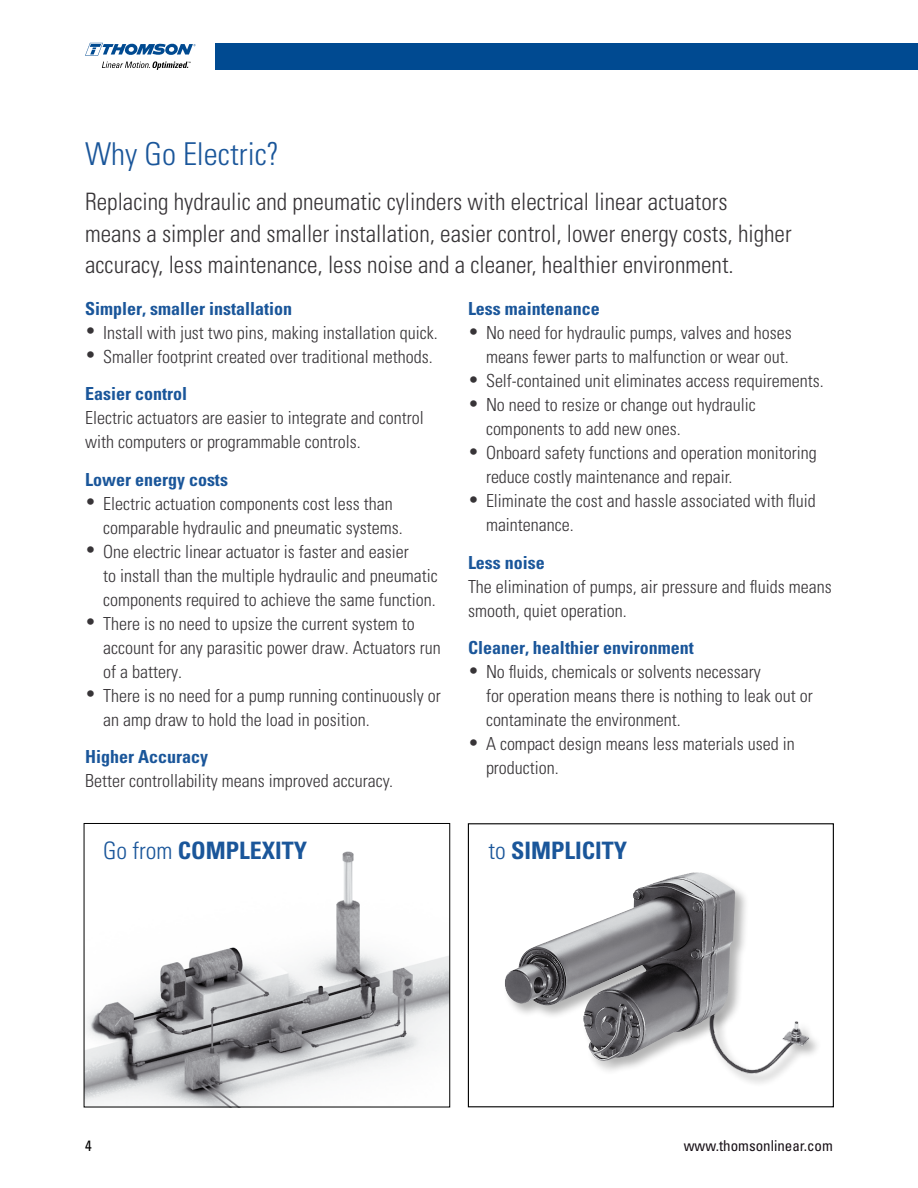
<style>
.page{position:relative;width:918px;height:1188px;background:#fff}
.page>*{position:absolute;margin:0;border:0;box-sizing:border-box;transform-origin:0 0}
.t1{font:300 condensed 31.5px "Univers";color:#1a569a}
.t2{font:300 condensed 24px/31.5px "Univers";color:#373437}
.t3{font:700 condensed 24px "Univers";color:#1a569a}
.t4{font:300 condensed 18px/24px "Univers";color:#373437}
.t5{font:700 condensed 18px "Univers";color:#1a569a}
.t6{font:condensed 15px "Univers";color:#171016}
.t7{font:condensed 15px "Univers";color:#000}
.s1{font-weight:300}
</style>
<div class="page">
<div style="left:468px;top:823px;width:366px;height:284px;border:1px solid #000"></div>
<img style="left:86px;top:851px;width:362px;height:254px">
<div style="left:84px;top:823px;width:366px;height:284px;border:1px solid #000"></div>
<div style="left:708px;top:1008px;width:114px;height:79px;background:#000;opacity:.3"></div>
<img style="left:708px;top:1009px;width:114px;height:68px">
<div style="left:503px;top:871px;width:247px;height:204px;background:#000;opacity:.3"></div>
<img style="left:504px;top:872px;width:231px;height:190px">
<div style="left:216px;top:43px;width:702px;height:27px;background:#004a91"></div>
<svg style="left:85px;top:43px;width:111px;height:27px"></svg>
<h1 class="t1" style="left:85px;top:135px;width:196px">Why Go Electric?</h1>
<p class="t2" style="left:85px;top:186px;width:708px">Replacing hydraulic and pneumatic cylinders with electrical linear actuators<br>means a simpler and smaller installation, easier control, lower energy costs, higher accuracy, less maintenance, less noise and a cleaner, healthier environment.</p>
<p class="t5" style="left:468px;top:298px;width:133px">Less maintenance</p>
<p class="t4" style="left:468px;top:321px;width:325px;text-align:right">• No need for hydraulic pumps, valves and hoses means fewer parts to malfunction or wear out.</p>
<p class="t4" style="left:468px;top:369px;width:357px">• Self-contained unit eliminates access requirements.</p>
<p class="t4" style="left:486px;top:393px;width:271px;text-indent:-18px">• No need to resize or change out hydraulic components to add new ones.</p>
<p class="t4" style="left:486px;top:441px;width:332px;text-indent:-18px">• Onboard safety functions and operation monitoring reduce costly maintenance and repair.</p>
<p class="t4" style="left:486px;top:489px;width:331px;text-indent:-18px">• Eliminate the cost and hassle associated with fluid maintenance.</p>
<p class="t5" style="left:468px;top:551px;width:78px">Less noise</p>
<p class="t4" style="left:468px;top:575px;width:365px">The elimination of pumps, air pressure and fluids means smooth, quiet operation.</p>
<p class="t5" style="left:468px;top:637px;width:227px">Cleaner, healthier environment</p>
<p class="t4" style="left:486px;top:660px;width:328px;text-indent:-18px">• No fluids, chemicals or solvents necessary<br>for operation means there is nothing to leak out or contaminate the environment.</p>
<p class="t4" style="left:486px;top:732px;width:310px;text-indent:-18px">• A compact design means less materials used in production.</p>
<p class="t5" style="left:85px;top:298px;width:208px">Simpler, smaller installation</p>
<p class="t4" style="left:85px;top:321px;width:354px">• Install with just two pins, making installation quick.</p>
<p class="t4" style="left:85px;top:345px;width:349px">• Smaller footprint created over traditional methods.</p>
<p class="t5" style="left:85px;top:383px;width:103px">Easier control</p>
<p class="t4" style="left:85px;top:406px;width:340px">Electric actuators are easier to integrate and control with computers or programmable controls.</p>
<p class="t5" style="left:85px;top:468px;width:144px">Lower energy costs</p>
<p class="t4" style="left:103px;top:492px;width:301px;text-indent:-18px">• Electric actuation components cost less than comparable hydraulic and pneumatic systems.</p>
<p class="t4" style="left:103px;top:540px;width:336px;text-indent:-18px">• One electric linear actuator is faster and easier<br>to install than the multiple hydraulic and pneumatic components required to achieve the same function.</p>
<p class="t4" style="left:103px;top:612px;width:339px;text-indent:-18px">• There is no need to upsize the current system to account for any parasitic power draw. Actuators run of a battery.</p>
<p class="t4" style="left:103px;top:684px;width:339px;text-indent:-18px">• There is no need for a pump running continuously or an amp draw to hold the load in position.</p>
<p class="t5" style="left:85px;top:746px;width:124px">Higher Accuracy</p>
<p class="t4" style="left:85px;top:769px;width:309px">Better controllability means improved accuracy.</p>
<h2 class="t3" style="left:103px;top:836px;width:206px"><span class="s1">Go from</span> COMPLEXITY</h2>
<h2 class="t3" style="left:488px;top:836px;width:140px"><span class="s1">to</span> SIMPLICITY</h2>
<p class="t7" style="left:85px;top:1136px;width:8px">4</p>
<p class="t6" style="left:684px;top:1136px;width:151px">www.thomsonlinear.com</p>
</div>
